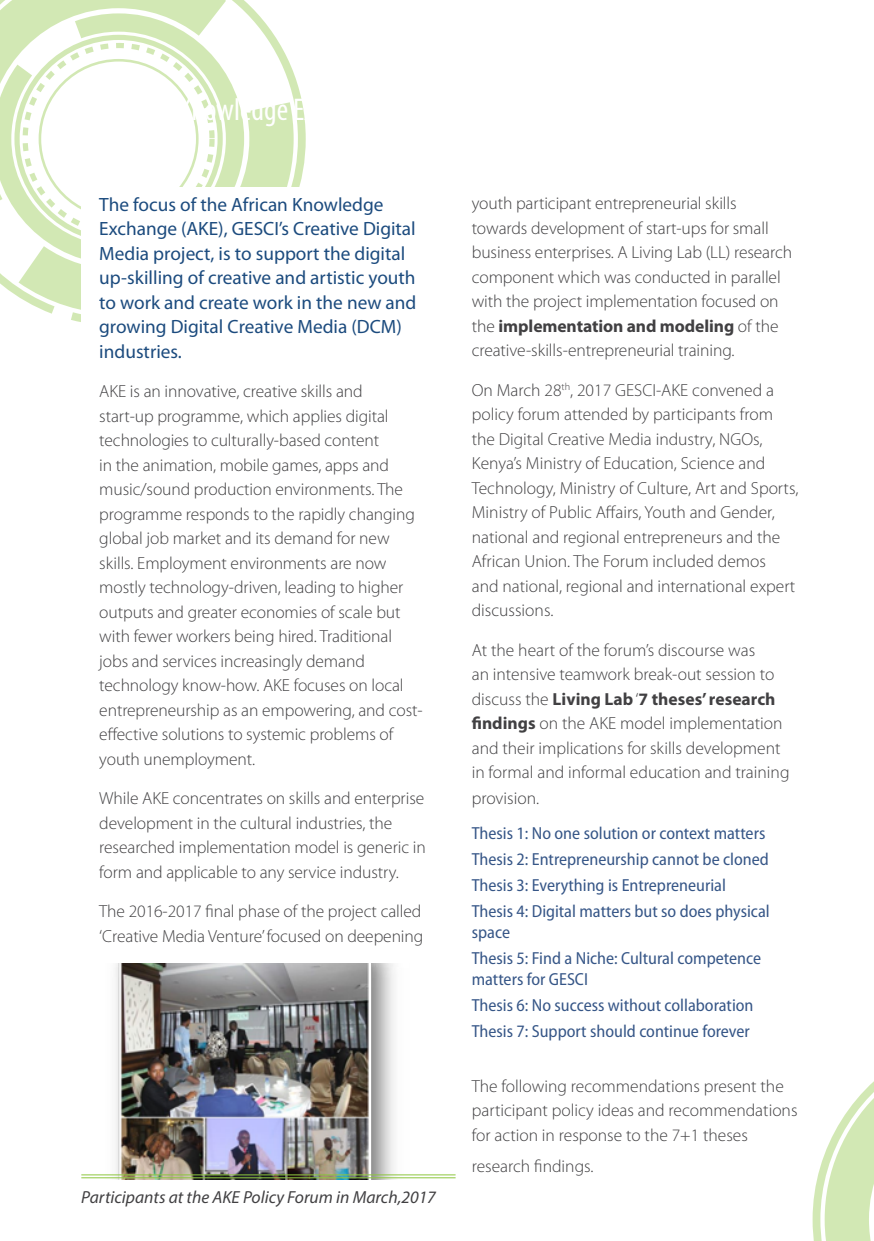
<style>
.page{position:relative;width:874px;height:1241px;background:#fff}
.page>*{position:absolute;margin:0;border:0;box-sizing:border-box;transform-origin:0 0}
.t1{font:19.25px/24.5px "Myriad Pro";color:#1c4b7e}
.t2{font:300 17.5px/24.5px "Myriad Pro";letter-spacing:-.005em;color:#414042}
.t3{font:semi-condensed 17.5px/25.9px "Myriad Pro";color:#365687}
.t4{font:italic 17.5px "Myriad Pro";color:#414042}
.s1{font-weight:700}
.s2{font-weight:400;font-stretch:condensed;font-size:31.5px;color:#fff}
</style>
<div class="page">
<svg style="left:244px;top:0;width:61px;height:187px"></svg>
<svg style="left:0;top:0;width:244px;height:322px"></svg>
<svg style="left:812px;top:1082px;width:61px;height:158px"></svg>
<div style="left:81px;top:187px;width:355px;height:776px;background:#fff"></div>
<img style="left:99px;top:963px;width:310px;height:214px">
<hr style="left:81px;top:1174px;width:374px;height:1px;background:#8dc63f">
<hr style="left:81px;top:1177px;width:374px;height:1px;background:#8dc63f">
<p class="t1" style="left:99px;top:192px;width:318px">The focus of the African Knowledge Exchange (AKE), GESCI’s Creative Digital Media project, is to support the digital up-skilling of creative and artistic youth to work and create work in the new and growing Digital Creative Media (DCM) industries.</p>
<p class="t2" style="left:99px;top:379px;width:324px">AKE is an innovative, creative skills and<br>start-up programme, which applies digital technologies to culturally-based content<br>in the animation, mobile games, apps and music/sound production environments. The programme responds to the rapidly changing global job market and its demand for new skills. Employment environments are now mostly technology-driven, leading to higher outputs and greater economies of scale but with fewer workers being hired. Traditional jobs and services increasingly demand technology know-how. AKE focuses on local entrepreneurship as an empowering, and cost&shy;effective solutions to systemic problems of youth unemployment.</p>
<p class="t2" style="left:99px;top:786px;width:328px">While AKE concentrates on skills and enterprise development in the cultural industries, the researched implementation model is generic in form and applicable to any service industry.</p>
<p class="t2" style="left:99px;top:899px;width:325px">The 2016-2017 final phase of the project called ‘Creative Media Venture’ focused on deepening</p>
<p class="t4" style="left:81px;top:1185px;width:356px">Participants at the AKE Policy Forum in March,2017</p>
<p class="t2" style="left:471px;top:191px;width:322px">youth participant entrepreneurial skills towards development of start-ups for small business enterprises. A Living Lab (LL) research component which was conducted in parallel with the project implementation focused on the <span class="s1">implementation and modeling</span> of the creative-skills-entrepreneurial training.</p>
<p class="t2" style="left:471px;top:378px;width:328px">On March 28<sup>th</sup>, 2017 GESCI-AKE convened a policy forum attended by participants from the Digital Creative Media industry, NGOs, Kenya’s Ministry of Education, Science and Technology, Ministry of Culture, Art and Sports, Ministry of Public Affairs, Youth and Gender, national and regional entrepreneurs and the African Union. The Forum included demos<br>and national, regional and international expert discussions.</p>
<p class="t2" style="left:471px;top:637px;width:319px">At the heart of the forum’s discourse was<br>an intensive teamwork break-out session to discuss the <span class="s1">Living Lab</span> ‘<span class="s1">7 theses’ research findings</span> on the AKE model implementation and their implications for skills development in formal and informal education and training provision.</p>
<p class="t3" style="left:471px;top:820px;width:299px">Thesis 1: No one solution or context matters Thesis 2: Entrepreneurship cannot be cloned Thesis 3: Everything is Entrepreneurial Thesis 4: Digital matters but so does physical</p>
<p class="t3" style="left:471px;top:919px;width:291px">space<br>Thesis 5: Find a Niche: Cultural competence</p>
<p class="t3" style="left:471px;top:966px;width:283px">matters for GESCI<br>Thesis 6: No success without collaboration<br>Thesis 7: Support should continue forever</p>
<p class="t2" style="left:471px;top:1073px;width:327px">The following recommendations present the participant policy ideas and recommendations for action in response to the 7+1 theses</p>
<p class="t2" style="left:471px;top:1154px;width:239px">research findings. <span class="s2">olicy Forum</span></p>
</div>
